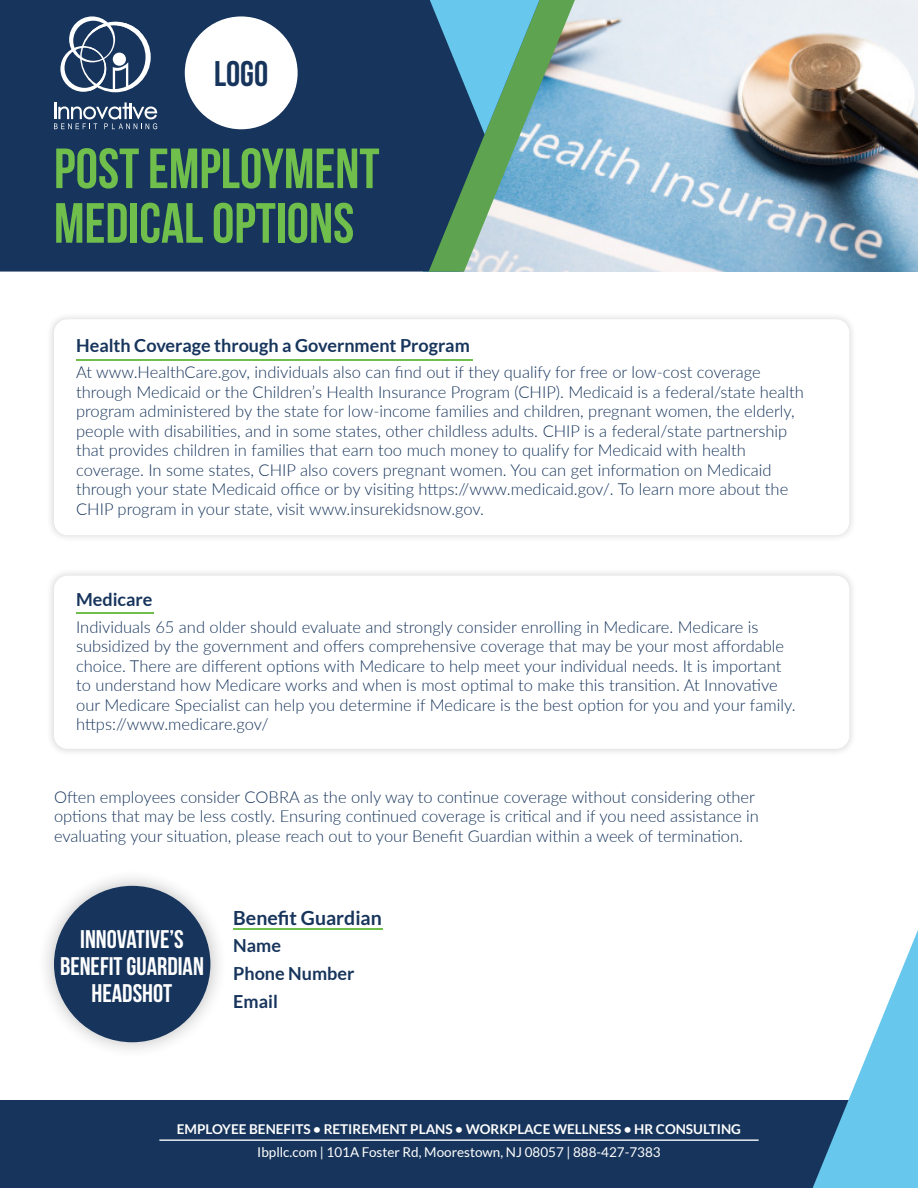
<style>
.page{position:relative;width:918px;height:1188px;background:#fff}
.page>*{position:absolute;margin:0;border:0;box-sizing:border-box;transform-origin:0 0}
.t1{font:700 56.55px/54.6px "Bebas Neue";color:#70bf4c}
.t2{font:700 35.55px "Bebas Neue";color:#17355c}
.t3{font:700 25.5px/27px "Bebas Neue";color:#fff;text-align:center}
.t4{font:700 19.5px "Lato";color:#17355c}
.t5{font:700 18px/27.8px "Lato";color:#17355c}
.t6{font:300 16.5px/19.5px "Lato";color:#17355c}
.t7{font:700 13.5px "Lato";color:#fff}
.t8{font:13.5px "Lato";color:#fff}
</style>
<div class="page">
<img style="left:580px;top:0;width:338px;height:272px">
<div style="left:0;top:0;width:424px;height:272px;background:#17355c"></div>
<svg style="left:424px;top:0;width:156px;height:272px;background:#6c9fa3"></svg>
<svg style="left:60px;top:16px;width:91px;height:76px"></svg>
<svg style="left:54px;top:102px;width:103px;height:27px;background:#536986"></svg>
<div style="left:185px;top:16px;width:113px;height:113px;background:#fff;border-radius:50%"></div>
<div style="left:0;top:1100px;width:918px;height:88px;background:#17355c"></div>
<hr style="left:159px;top:1139px;width:600px;height:2px;background:#fff">
<svg style="left:813px;top:930px;width:105px;height:258px"></svg>
<div style="left:46px;top:311px;width:811px;height:232px;background:#f8f7f8"></div>
<div style="left:54px;top:319px;width:795px;height:216px;background:#fff;border-radius:14px"></div>
<hr style="left:76px;top:359px;width:397px;height:2px;background:#70bf4c">
<div style="left:46px;top:568px;width:811px;height:189px;background:#231f20;opacity:.2"></div>
<div style="left:54px;top:576px;width:795px;height:173px;background:#fff;border-radius:14px"></div>
<hr style="left:76px;top:612px;width:78px;height:2px;background:#70bf4c">
<div style="left:37px;top:869px;width:190px;height:190px;background:#231f20;opacity:.3"></div>
<div style="left:54px;top:886px;width:156px;height:156px;background:#17355c;border-radius:50%"></div>
<hr style="left:233px;top:928px;width:149px;height:2px;background:#70bf4c">
<h2 class="t2" style="left:214px;top:53px;width:56px">LOGO</h2>
<h1 class="t1" style="left:54px;top:141px;width:327px">POST EMPLOYMENT<br>MEDICAL OPTIONS</h1>
<p class="t5" style="left:76px;top:333px;width:395px">Health Coverage through a Government Program</p>
<p class="t6" style="left:76px;top:362px;width:729px">At www.HealthCare.gov, individuals also can find out if they qualify for free or low-cost coverage through Medicaid or the Children’s Health Insurance Program (CHIP). Medicaid is a federal/state health program administered by the state for low-income families and children, pregnant women, the elderly, people with disabilities, and in some states, other childless adults. CHIP is a federal/state partnership that provides children in families that earn too much money to qualify for Medicaid with health coverage. In some states, CHIP also covers pregnant women. You can get information on Medicaid through your state Medicaid office or by visiting https://www.medicaid.gov/. To learn more about the CHIP program in your state, visit www.insurekidsnow.gov.</p>
<p class="t5" style="left:76px;top:587px;width:78px">Medicare</p>
<p class="t6" style="left:76px;top:616px;width:721px">Individuals 65 and older should evaluate and strongly consider enrolling in Medicare. Medicare is subsidized by the government and offers comprehensive coverage that may be your most affordable choice. There are different options with Medicare to help meet your individual needs. It is important to understand how Medicare works and when is most optimal to make this transition. At Innovative our Medicare Specialist can help you determine if Medicare is the best option for you and your family. https://www.medicare.gov/</p>
<p class="t6" style="left:54px;top:786px;width:706px">Often employees consider COBRA as the only way to continue coverage without considering other options that may be less costly. Ensuring continued coverage is critical and if you need assistance in evaluating your situation, please reach out to your Benefit Guardian within a week of termination.</p>
<h3 class="t3" style="left:60px;top:926px;width:145px">INNOVATIVE’S<br>BENEFIT GUARDIAN<br>HEADSHOT</h3>
<p class="t4" style="left:233px;top:906px;width:150px">Benefit Guardian</p>
<p class="t5" style="left:233px;top:933px;width:123px">Name<br>Phone Number<br>Email</p>
<p class="t7" style="left:177px;top:1124px;width:566px">EMPLOYEE BENEFITS • RETIREMENT PLANS • WORKPLACE WELLNESS • HR CONSULTING</p>
<p class="t8" style="left:257px;top:1147px;width:405px">Ibpllc.com | 101A Foster Rd, Moorestown, NJ 08057 | 888-427-7383</p>
</div>
